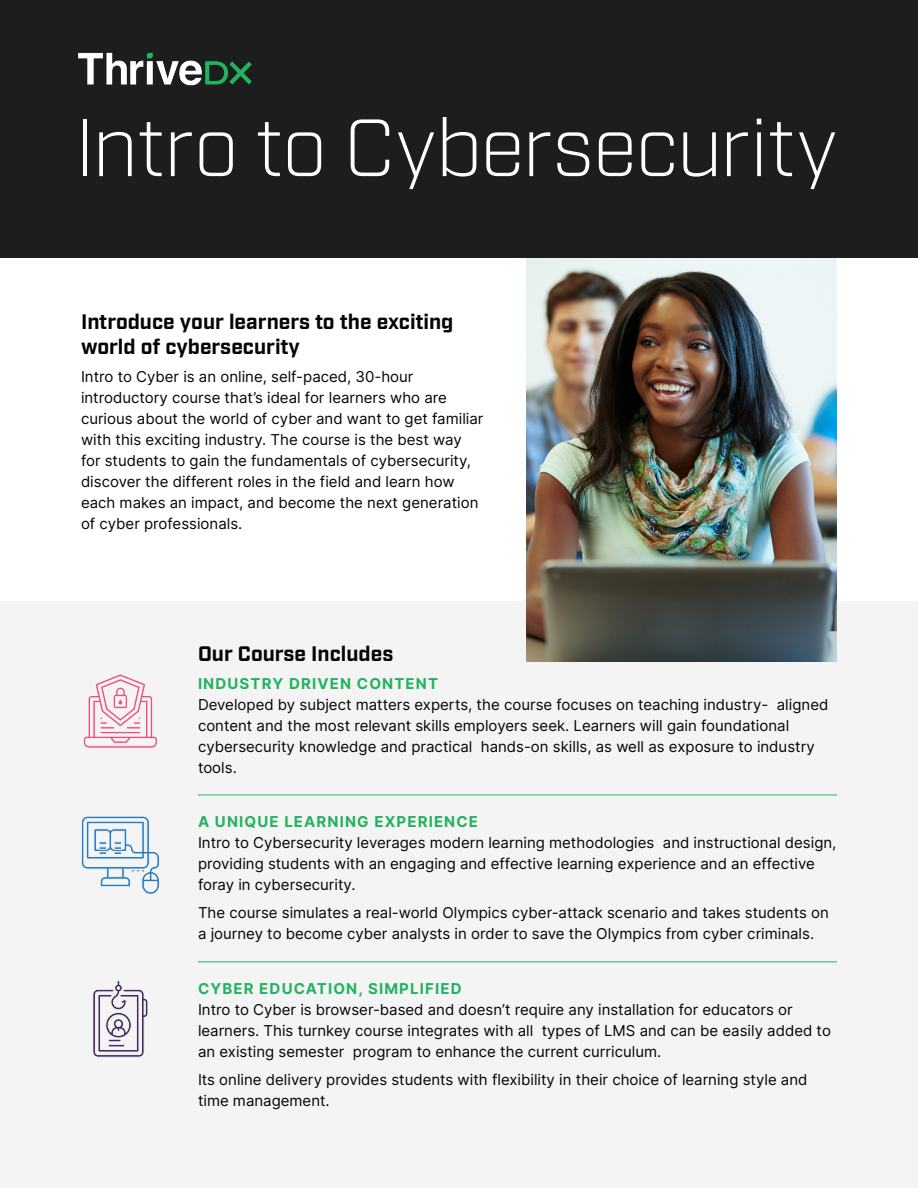
<style>
.page{position:relative;width:918px;height:1188px;background:#fff}
.page>*{position:absolute;margin:0;border:0;box-sizing:border-box;transform-origin:0 0}
.t1{font:300 81px "Industry";letter-spacing:-.01em;color:#fff}
.t2{font:700 21px/25.2px "Industry";color:#040503}
.t3{font:15px/21px "Inter";color:#040503}
.t4{font:700 15px "Inter";letter-spacing:.075em;color:#23b261}
</style>
<div class="page">
<div style="left:0;top:602px;width:918px;height:586px;background:#f4f4f4"></div>
<img style="left:526px;top:257px;width:311px;height:405px">
<div style="left:0;top:0;width:918px;height:257px;background:#1c1d1c"></div>
<img style="left:78px;top:52px;width:174px;height:34px">
<svg style="left:93px;top:981px;width:55px;height:77px"></svg>
<div style="left:108px;top:1044px;width:17px;height:3px;border:1px solid #f4f4f4"></div>
<svg style="left:81px;top:816px;width:79px;height:79px"></svg>
<svg style="left:83px;top:674px;width:74px;height:74px"></svg>
<hr style="left:198px;top:795px;width:639px;height:1px;background:#23b261">
<hr style="left:198px;top:962px;width:639px;height:1px;background:#23b261">
<p class="t1" style="left:75px;top:100px;width:764px">Intro to Cybersecurity</p>
<p class="t2" style="left:81px;top:310px;width:374px">Introduce your learners to the exciting world of cybersecurity</p>
<p class="t3" style="left:81px;top:365px;width:404px">Intro to Cyber is an online, self-paced, 30-hour introductory course that’s ideal for learners who are curious about the world of cyber and want to get familiar with this exciting industry. The course is the best way for students to gain the fundamentals of cybersecurity, discover the different roles in the field and learn how each makes an impact, and become the next generation of cyber professionals.</p>
<p class="t2" style="left:198px;top:642px;width:197px">Our Course Includes</p>
<p class="t4" style="left:198px;top:672px;width:242px">INDUSTRY DRIVEN CONTENT</p>
<p class="t3" style="left:198px;top:693px;width:632px">Developed by subject matters experts, the course focuses on teaching industry- aligned content and the most relevant skills employers seek. Learners will gain foundational cybersecurity knowledge and practical hands-on skills, as well as exposure to industry tools.</p>
<p class="t4" style="left:198px;top:811px;width:282px">A UNIQUE LEARNING EXPERIENCE</p>
<p class="t3" style="left:198px;top:832px;width:640px">Intro to Cybersecurity leverages modern learning methodologies and instructional design, providing students with an engaging and effective learning experience and an effective foray in cybersecurity.</p>
<p class="t3" style="left:198px;top:902px;width:632px">The course simulates a real-world Olympics cyber-attack scenario and takes students on a journey to become cyber analysts in order to save the Olympics from cyber criminals.</p>
<p class="t4" style="left:198px;top:977px;width:265px">CYBER EDUCATION, SIMPLIFIED</p>
<p class="t3" style="left:198px;top:998px;width:634px">Intro to Cyber is browser-based and doesn’t require any installation for educators or learners. This turnkey course integrates with all types of LMS and can be easily added to an existing semester program to enhance the current curriculum.</p>
<p class="t3" style="left:198px;top:1068px;width:611px">Its online delivery provides students with flexibility in their choice of learning style and time management.</p>
</div>
